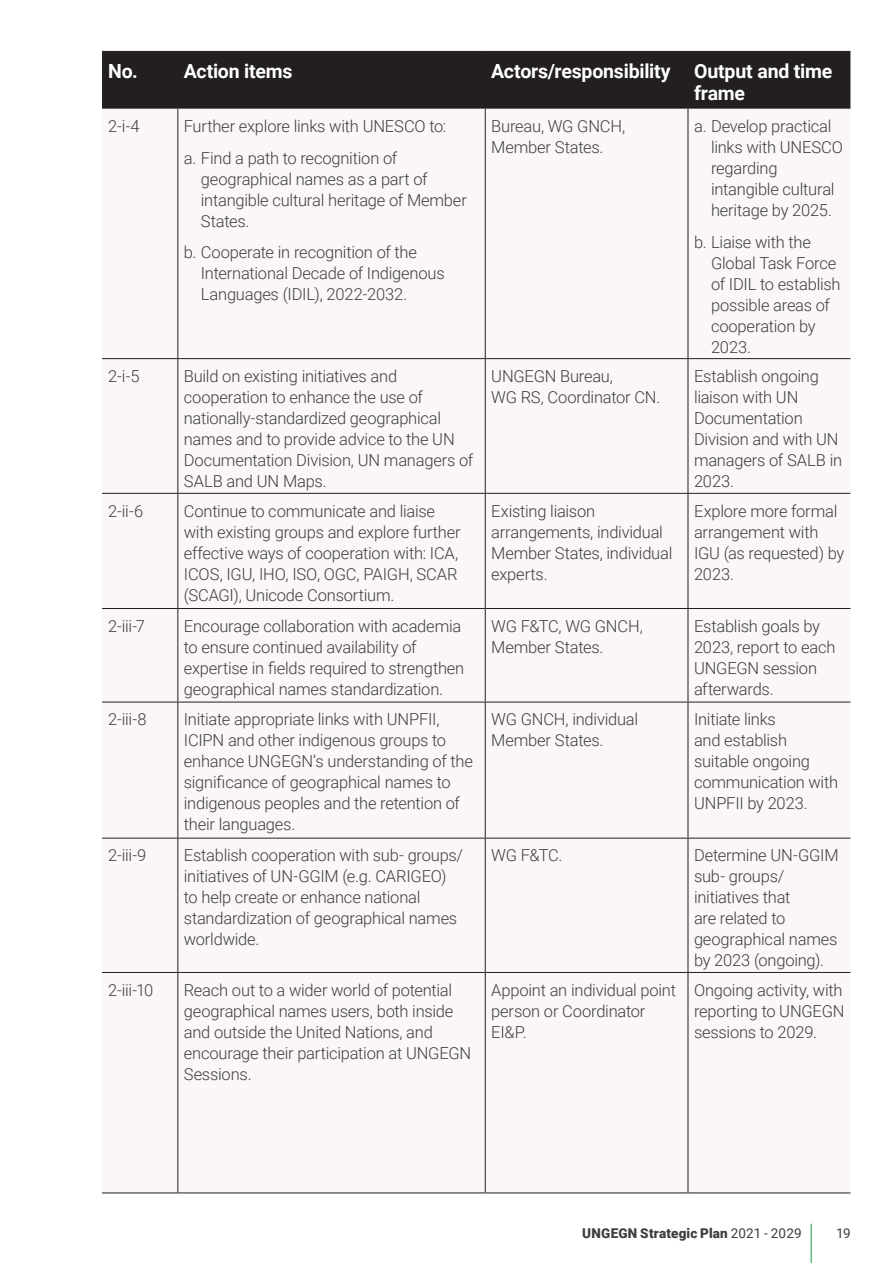
<style>
.page{position:relative;width:893px;height:1263px;background:#fff}
.page>*{position:absolute;margin:0;border:0;box-sizing:border-box;transform-origin:0 0}
.H3__Rev{font:700 19.5px/22.5px "Roboto";letter-spacing:-.01em;color:#fff}
.Body_Copy{font:300 16.5px/21px "Roboto";letter-spacing:-.015em;color:#3e3e3f}
.t1{font:900 13.5px "Roboto";letter-spacing:.015em;color:#3e3e3f}
.t2{font:13.5px "Roboto";color:#3e3e3f}
.s1{font-weight:400}
</style>
<div class="page">
<hr style="left:810px;top:1224px;width:2px;height:39px;background:#64bf7f">
<div style="left:102px;top:52px;width:748px;height:57px;background:#231f20"></div>
<div style="left:102px;top:109px;width:748px;height:1083px;background:#faf6f9"></div>
<hr style="left:102px;top:358px;width:76px;height:1px;background:#231f20">
<hr style="left:178px;top:358px;width:307px;height:1px;background:#231f20">
<hr style="left:485px;top:358px;width:203px;height:1px;background:#231f20">
<hr style="left:688px;top:358px;width:162px;height:1px;background:#231f20">
<hr style="left:102px;top:493px;width:76px;height:1px;background:#231f20">
<hr style="left:178px;top:493px;width:307px;height:1px;background:#231f20">
<hr style="left:485px;top:493px;width:203px;height:1px;background:#231f20">
<hr style="left:688px;top:493px;width:162px;height:1px;background:#231f20">
<hr style="left:102px;top:608px;width:76px;height:1px;background:#231f20">
<hr style="left:178px;top:608px;width:307px;height:1px;background:#231f20">
<hr style="left:485px;top:608px;width:203px;height:1px;background:#231f20">
<hr style="left:688px;top:608px;width:162px;height:1px;background:#231f20">
<hr style="left:177px;top:109px;width:1px;height:249px;background:#231f20">
<hr style="left:485px;top:109px;width:1px;height:249px;background:#231f20">
<hr style="left:688px;top:109px;width:1px;height:249px;background:#231f20">
<hr style="left:177px;top:359px;width:1px;height:134px;background:#231f20">
<hr style="left:485px;top:359px;width:1px;height:134px;background:#231f20">
<hr style="left:688px;top:359px;width:1px;height:134px;background:#231f20">
<hr style="left:177px;top:494px;width:1px;height:114px;background:#231f20">
<hr style="left:485px;top:494px;width:1px;height:114px;background:#231f20">
<hr style="left:688px;top:494px;width:1px;height:114px;background:#231f20">
<hr style="left:177px;top:609px;width:1px;height:93px;background:#231f20">
<hr style="left:485px;top:609px;width:1px;height:93px;background:#231f20">
<hr style="left:688px;top:609px;width:1px;height:93px;background:#231f20">
<hr style="left:177px;top:838px;width:1px;height:134px;background:#231f20">
<hr style="left:485px;top:838px;width:1px;height:134px;background:#231f20">
<hr style="left:688px;top:838px;width:1px;height:134px;background:#231f20">
<hr style="left:102px;top:972px;width:76px;height:1px;background:#231f20">
<hr style="left:178px;top:972px;width:307px;height:1px;background:#231f20">
<hr style="left:177px;top:973px;width:1px;height:219px;background:#231f20">
<hr style="left:485px;top:972px;width:203px;height:1px;background:#231f20">
<hr style="left:485px;top:973px;width:1px;height:219px;background:#231f20">
<hr style="left:688px;top:972px;width:162px;height:1px;background:#231f20">
<hr style="left:688px;top:973px;width:1px;height:219px;background:#231f20">
<hr style="left:102px;top:1192px;width:76px;height:1px;background:#231f20">
<hr style="left:178px;top:1192px;width:307px;height:1px;background:#231f20">
<hr style="left:485px;top:1192px;width:203px;height:1px;background:#231f20">
<hr style="left:688px;top:1192px;width:162px;height:1px;background:#231f20">
<hr style="left:102px;top:51px;width:76px;height:1px;background:#231f20">
<hr style="left:178px;top:51px;width:307px;height:1px;background:#231f20">
<hr style="left:485px;top:51px;width:203px;height:1px;background:#231f20">
<hr style="left:688px;top:51px;width:162px;height:1px;background:#231f20">
<hr style="left:102px;top:702px;width:76px;height:1px;background:#231f20">
<hr style="left:178px;top:702px;width:307px;height:1px;background:#231f20">
<hr style="left:177px;top:702px;width:1px;height:136px;background:#231f20">
<hr style="left:485px;top:702px;width:203px;height:1px;background:#231f20">
<hr style="left:485px;top:702px;width:1px;height:136px;background:#231f20">
<hr style="left:688px;top:702px;width:162px;height:1px;background:#231f20">
<hr style="left:688px;top:702px;width:1px;height:136px;background:#231f20">
<hr style="left:102px;top:838px;width:76px;height:1px;background:#231f20">
<hr style="left:178px;top:838px;width:307px;height:1px;background:#231f20">
<hr style="left:485px;top:838px;width:203px;height:1px;background:#231f20">
<hr style="left:688px;top:838px;width:162px;height:1px;background:#231f20">
<p class="H3__Rev" style="left:108px;top:59px;width:31px">No.</p>
<p class="H3__Rev" style="left:184px;top:59px;width:110px">Action items</p>
<p class="H3__Rev" style="left:491px;top:59px;width:181px">Actors/responsibility</p>
<p class="H3__Rev" style="left:694px;top:59px;width:140px">Output and time frame</p>
<p class="Body_Copy" style="left:108px;top:115px;width:33px">2-i-4</p>
<p class="Body_Copy" style="left:184px;top:115px;width:264px">Further explore links with UNESCO to:</p>
<p class="Body_Copy" style="left:201px;top:147px;width:268px;text-indent:-17px">a. Find a path to recognition of geographical names as a part of intangible cultural heritage of Member<br>States.</p>
<p class="Body_Copy" style="left:201px;top:241px;width:245px;text-indent:-17px">b. Cooperate in recognition of the<br>International Decade of Indigenous<br>Languages (IDIL), 2022-2032.</p>
<p class="Body_Copy" style="left:491px;top:115px;width:135px">Bureau, WG GNCH,<br>Member States.</p>
<p class="Body_Copy" style="left:711px;top:115px;width:133px;text-indent:-17px">a. Develop practical links with UNESCO regarding intangible cultural heritage by 2025.</p>
<p class="Body_Copy" style="left:711px;top:231px;width:131px;text-indent:-17px">b. Liaise with the<br>Global Task Force of IDIL to establish possible areas of cooperation by<br>2023.</p>
<p class="Body_Copy" style="left:108px;top:365px;width:33px">2-i-5</p>
<p class="Body_Copy" style="left:184px;top:365px;width:291px">Build on existing initiatives and cooperation to enhance the use of nationally-standardized geographical names and to provide advice to the UN Documentation Division, UN managers of SALB and UN Maps.</p>
<p class="Body_Copy" style="left:491px;top:365px;width:171px">UNGEGN Bureau,<br>WG RS, Coordinator CN.</p>
<p class="Body_Copy" style="left:694px;top:365px;width:150px">Establish ongoing liaison with UN<br>Documentation<br>Division and with UN managers of SALB in<br>2023.</p>
<p class="Body_Copy" style="left:108px;top:500px;width:37px">2-ii-6</p>
<p class="Body_Copy" style="left:184px;top:500px;width:278px">Continue to communicate and liaise with existing groups and explore further effective ways of cooperation with: ICA, ICOS, IGU, IHO, ISO, OGC, PAIGH, SCAR (SCAGI), Unicode Consortium.</p>
<p class="Body_Copy" style="left:491px;top:500px;width:183px">Existing liaison arrangements, individual<br>Member States, individual experts.</p>
<p class="Body_Copy" style="left:694px;top:500px;width:152px">Explore more formal arrangement with<br>IGU (as requested) by<br>2023.</p>
<p class="Body_Copy" style="left:108px;top:615px;width:38px">2-iii-7</p>
<p class="Body_Copy" style="left:184px;top:615px;width:282px">Encourage collaboration with academia to ensure continued availability of expertise in fields required to strengthen geographical names standardization.</p>
<p class="Body_Copy" style="left:491px;top:615px;width:153px">WG F&amp;TC, WG GNCH,<br>Member States.</p>
<p class="Body_Copy" style="left:694px;top:615px;width:143px">Establish goals by<br>2023, report to each<br>UNGEGN session afterwards.</p>
<p class="Body_Copy" style="left:108px;top:708px;width:40px">2-iii-8</p>
<p class="Body_Copy" style="left:184px;top:708px;width:291px">Initiate appropriate links with UNPFII, ICIPN and other indigenous groups to enhance UNGEGN’s understanding of the significance of geographical names to indigenous peoples and the retention of their languages.</p>
<p class="Body_Copy" style="left:491px;top:708px;width:148px">WG GNCH, individual<br>Member States.</p>
<p class="Body_Copy" style="left:694px;top:708px;width:146px">Initiate links<br>and establish suitable ongoing communication with<br>UNPFII by 2023.</p>
<p class="Body_Copy" style="left:108px;top:844px;width:40px">2-iii-9</p>
<p class="Body_Copy" style="left:184px;top:844px;width:281px">Establish cooperation with sub- groups/ initiatives of UN-GGIM (e.g. CARIGEO) to help create or enhance national standardization of geographical names worldwide.</p>
<p class="Body_Copy" style="left:491px;top:844px;width:73px">WG F&amp;TC.</p>
<p class="Body_Copy" style="left:694px;top:844px;width:146px">Determine UN-GGIM sub- groups/ initiatives that<br>are related to geographical names by 2023 (ongoing).</p>
<p class="Body_Copy" style="left:108px;top:979px;width:47px">2-iii-10</p>
<p class="Body_Copy" style="left:184px;top:979px;width:289px">Reach out to a wider world of potential geographical names users, both inside and outside the United Nations, and encourage their participation at UNGEGN<br>Sessions.</p>
<p class="Body_Copy" style="left:491px;top:979px;width:186px">Appoint an individual point person or Coordinator<br>EI&amp;P.</p>
<p class="Body_Copy" style="left:694px;top:979px;width:152px;text-align:justify">Ongoing activity, with reporting to UNGEGN sessions to 2029.</p>
<p class="t1" style="left:582px;top:1223px;width:221px">UNGEGN Strategic Plan <span class="s1">2021 - 2029</span></p>
<p class="t2" style="left:836px;top:1223px;width:16px">19</p>
</div>
